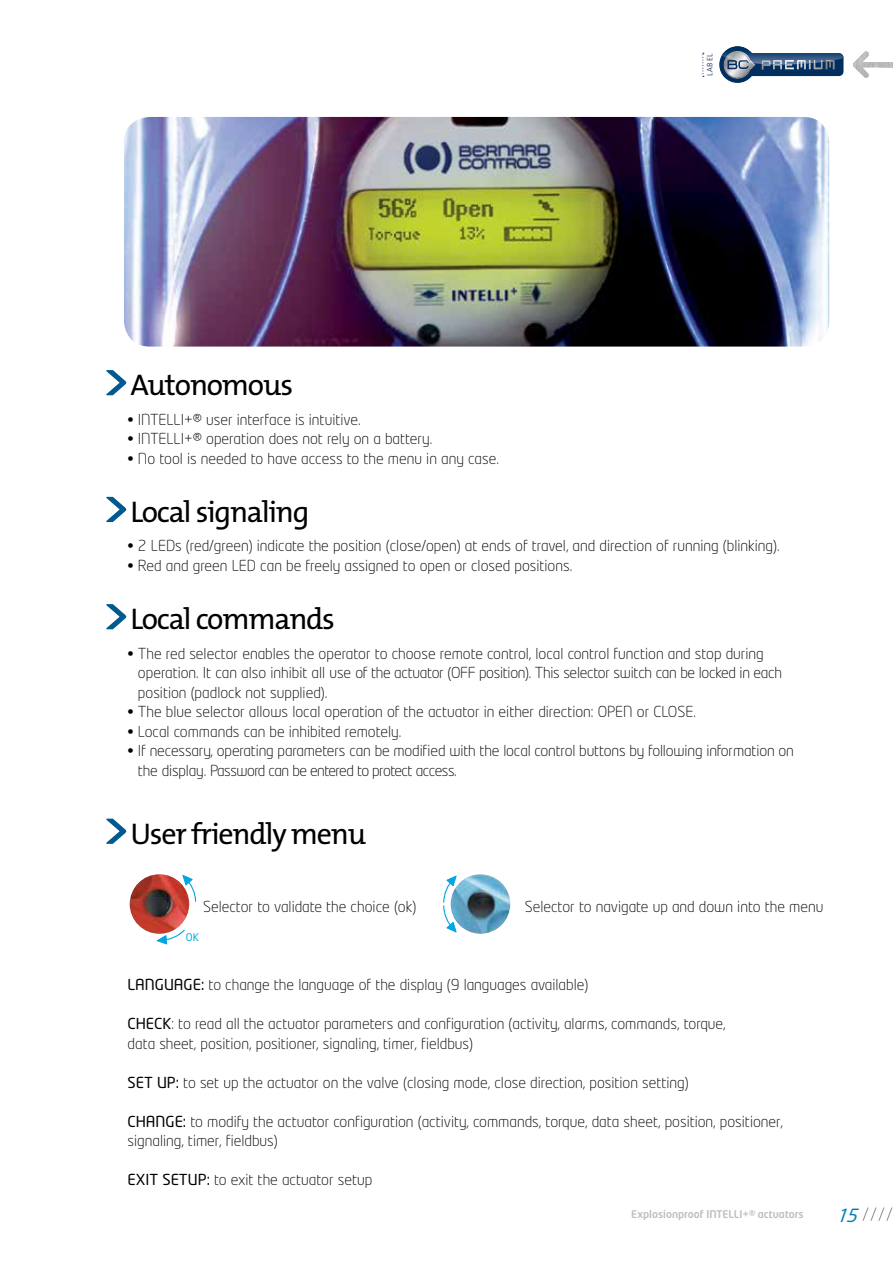
<style>
.page{position:relative;width:893px;height:1263px;background:#fff}
.page>*{position:absolute;margin:0;border:0;box-sizing:border-box;transform-origin:0 0}
.t1{font:30px "The Mix B5 Plain";letter-spacing:-.04em;color:#000}
.t2{font:italic 18px "Neo Tech";color:#007eb8}
.t3{font:300 15px/19.5px "Neo Tech";color:#000}
.t4{font:500 10.5px "Neo Tech";color:#bcbec0}
.t5{font:10.5px "Neo Tech";color:#00aeef}
.t6{font:300 7.8px "The Mix B3";letter-spacing:.1em;color:#001a4b}
.s1{font-weight:400}
</style>
<div class="page">
<svg style="left:106px;top:370px;width:20px;height:25px"></svg>
<svg style="left:106px;top:497px;width:20px;height:25px"></svg>
<svg style="left:106px;top:604px;width:20px;height:25px"></svg>
<svg style="left:106px;top:819px;width:20px;height:25px"></svg>
<img style="left:124px;top:117px;width:705px;height:230px">
<img style="left:130px;top:874px;width:59px;height:60px;border-radius:30px">
<svg style="left:156px;top:929px;width:29px;height:15px"></svg>
<svg style="left:182px;top:875px;width:14px;height:27px"></svg>
<img style="left:451px;top:874px;width:59px;height:60px;border-radius:30px">
<svg style="left:443px;top:875px;width:14px;height:58px"></svg>
<svg style="left:862px;top:1207px;width:31px;height:14px"></svg>
<img style="left:855px;top:51px;width:38px;height:27px">
<svg style="left:719px;top:46px;width:124px;height:37px"></svg>
<svg style="left:702px;top:53px;width:2px;height:24px"></svg>
<h1 class="t1" style="left:130px;top:369px;width:164px">Autonomous</h1>
<p class="t3" style="left:128px;top:409px;width:234px">• INTELLI+® user interface is intuitive.</p>
<p class="t3" style="left:128px;top:429px;width:306px">• INTELLI+® operation does not rely on a battery.</p>
<p class="t3" style="left:128px;top:448px;width:373px">• No tool is needed to have access to the menu in any case.</p>
<h1 class="t1" style="left:130px;top:496px;width:181px">Local signaling</h1>
<p class="t6" style="left:706px;top:76px;width:25px;rotate:-90deg">LABEL</p>
<p class="t3" style="left:128px;top:536px;width:654px">• 2 LEDs (red/green) indicate the position (close/open) at ends of travel, and direction of running (blinking).</p>
<p class="t3" style="left:128px;top:555px;width:446px">• Red and green LED can be freely assigned to open or closed positions.</p>
<h1 class="t1" style="left:130px;top:603px;width:206px">Local commands</h1>
<p class="t3" style="left:138px;top:643px;width:646px;text-indent:-10px">• The red selector enables the operator to choose remote control, local control function and stop during operation. It can also inhibit all use of the actuator (OFF position). This selector switch can be locked in each position (padlock not supplied).</p>
<p class="t3" style="left:128px;top:702px;width:570px">• The blue selector allows local operation of the actuator in either direction: OPEN or CLOSE.</p>
<p class="t3" style="left:128px;top:721px;width:275px">• Local commands can be inhibited remotely.</p>
<p class="t3" style="left:138px;top:741px;width:657px;text-indent:-10px">• If necessary, operating parameters can be modified with the local control buttons by following information on the display. Password can be entered to protect access.</p>
<h1 class="t1" style="left:130px;top:818px;width:237px">User friendly menu</h1>
<p class="t3" style="left:203px;top:897px;width:215px">Selector to validate the choice (ok)</p>
<p class="t3" style="left:525px;top:897px;width:300px">Selector to navigate up and down into the menu</p>
<p class="t5" style="left:186px;top:930px;width:15px">OK</p>
<p class="t3" style="left:128px;top:975px;width:462px"><span class="s1">LANGUAGE:</span> to change the language of the display (9 languages available)</p>
<p class="t3" style="left:128px;top:1014px;width:600px"><span class="s1">CHECK</span>: to read all the actuator parameters and configuration (activity, alarms, commands, torque, data sheet, position, positioner, signaling, timer, fieldbus)</p>
<p class="t3" style="left:128px;top:1072px;width:563px"><span class="s1">SET UP:</span> to set up the actuator on the valve (closing mode, close direction, position setting)</p>
<p class="t3" style="left:128px;top:1111px;width:657px"><span class="s1">CHANGE:</span> to modify the actuator configuration (activity, commands, torque, data sheet, position, positioner, signaling, timer, fieldbus)</p>
<p class="t3" style="left:128px;top:1170px;width:246px"><span class="s1">EXIT SETUP:</span> to exit the actuator setup</p>
<p class="t4" style="left:631px;top:1207px;width:174px">Explosionproof INTELLI+® actuators</p>
<p class="t2" style="left:837px;top:1204px;width:24px">15</p>
</div>
